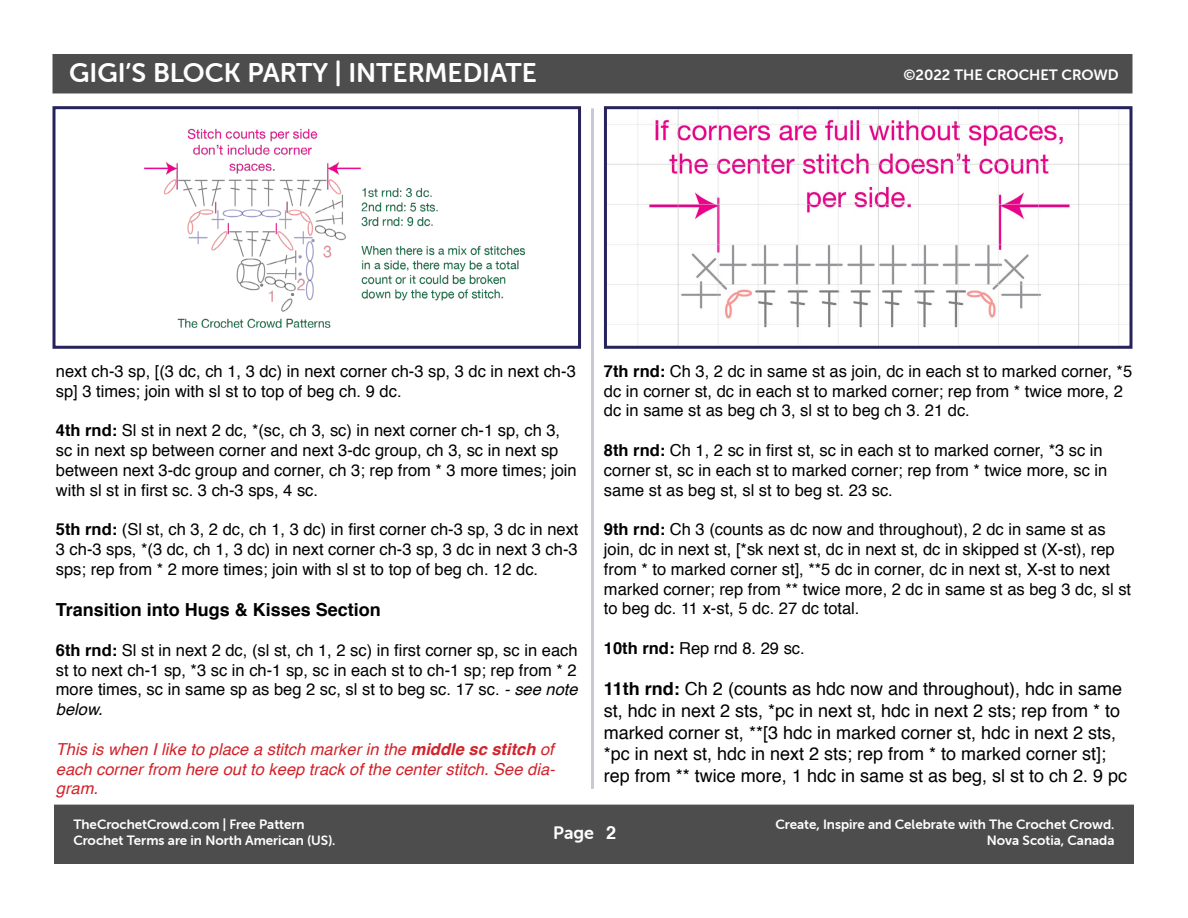
<style>
.page{position:relative;width:1188px;height:918px;background:#fff}
.page>*{position:absolute;margin:0;border:0;box-sizing:border-box;transform-origin:0 0}
.t1{font:27px "Museo Sans Rounded 700";color:#fff}
.t2{font:18px/21.6px "Helvetica";color:#000}
.t3{font:700 18px "Helvetica";color:#000}
.t4{font:18px "Museo Sans Rounded 700";color:#fff}
.t5{font:16.5px/19.8px "Helvetica";color:#000}
.t6{font:italic 16.5px/19.8px "Helvetica";color:#d2232a;text-align:justify}
.t7{font:15px "Museo Sans Rounded 700";color:#fff}
.t8{font:13.5px/16.2px "Museo Sans Rounded 700";color:#fff;text-align:right}
.s1{font-weight:700}
.s2{font-style:italic}
.s3{font-family:"Helvetica";font-weight:700}
</style>
<div class="page">
<div style="left:53px;top:55px;width:1079px;height:38px;background:#4d4d4d"></div>
<img style="left:608px;top:110px;width:520px;height:235px">
<div style="left:604px;top:106px;width:528px;height:243px;border:3px solid #26225b"></div>
<hr style="left:591px;top:108px;width:3px;height:681px;background:#25225a">
<div style="left:55px;top:805px;width:1078px;height:58px;background:#4d4d4d"></div>
<img style="left:144px;top:128px;width:382px;height:200px">
<div style="left:52px;top:106px;width:529px;height:243px;border:3px solid #26225b"></div>
<h1 class="t1" style="left:69px;top:57px;width:469px">GIGI’S BLOCK PARTY | INTERMEDIATE</h1>
<p class="t7" style="left:903px;top:66px;width:217px">©2022 THE CROCHET CROWD</p>
<p class="t5" style="left:56px;top:362px;width:521px">next ch-3 sp, [(3 dc, ch 1, 3 dc) in next corner ch-3 sp, 3 dc in next ch-3 sp] 3 times; join with sl st to top of beg ch. 9 dc.</p>
<p class="t5" style="left:56px;top:421px;width:522px"><span class="s1">4th rnd:</span> Sl st in next 2 dc, *(sc, ch 3, sc) in next corner ch-1 sp, ch 3, sc in next sp between corner and next 3-dc group, ch 3, sc in next sp between next 3-dc group and corner, ch 3; rep from * 3 more times; join with sl st in first sc. 3 ch-3 sps, 4 sc.</p>
<p class="t5" style="left:56px;top:520px;width:524px;text-align:justify"><span class="s1">5th rnd:</span> (Sl st, ch 3, 2 dc, ch 1, 3 dc) in first corner ch-3 sp, 3 dc in next 3 ch-3 sps, *(3 dc, ch 1, 3 dc) in next corner ch-3 sp, 3 dc in next 3 ch-3 sps; rep from * 2 more times; join with sl st to top of beg ch. 12 dc.</p>
<p class="t3" style="left:56px;top:595px;width:327px">Transition into Hugs &amp; Kisses Section</p>
<p class="t5" style="left:56px;top:641px;width:523px;text-align:justify"><span class="s1">6th rnd:</span> Sl st in next 2 dc, (sl st, ch 1, 2 sc) in first corner sp, sc in each st to next ch-1 sp, *3 sc in ch-1 sp, sc in each st to ch-1 sp; rep from * 2 more times, sc in same sp as beg 2 sc, sl st to beg sc. 17 sc. <span class="s2">- see note below.</span></p>
<p class="t6" style="left:56px;top:740px;width:501px">This is when I like to place a stitch marker in the <span class="s1">middle sc stitch</span> of each corner from here out to keep track of the center stitch. See dia&shy;gram.</p>
<p class="t5" style="left:604px;top:362px;width:530px"><span class="s1">7th rnd:</span> Ch 3, 2 dc in same st as join, dc in each st to marked corner, *5 dc in corner st, dc in each st to marked corner; rep from * twice more, 2 dc in same st as beg ch 3, sl st to beg ch 3. 21 dc.</p>
<p class="t5" style="left:604px;top:441px;width:505px"><span class="s1">8th rnd:</span> Ch 1, 2 sc in first st, sc in each st to marked corner, *3 sc in corner st, sc in each st to marked corner; rep from * twice more, sc in same st as beg st, sl st to beg st. 23 sc.</p>
<p class="t5" style="left:604px;top:520px;width:529px"><span class="s1">9th rnd:</span> Ch 3 (counts as dc now and throughout), 2 dc in same st as join, dc in next st, [*sk next st, dc in next st, dc in skipped st (X-st), rep from * to marked corner st], **5 dc in corner, dc in next st, X-st to next marked corner; rep from ** twice more, 2 dc in same st as beg 3 dc, sl st to beg dc. 11 x-st, 5 dc. 27 dc total.</p>
<p class="t5" style="left:604px;top:639px;width:202px"><span class="s1">10th rnd:</span> Rep rnd 8. 29 sc.</p>
<p class="t2" style="left:604px;top:679px;width:525px"><span class="s1">11th rnd:</span> Ch 2 (counts as hdc now and throughout), hdc in same st, hdc in next 2 sts, *pc in next st, hdc in next 2 sts; rep from * to marked corner st, **[3 hdc in marked corner st, hdc in next 2 sts, *pc in next st, hdc in next 2 sts; rep from * to marked corner st]; rep from ** twice more, 1 hdc in same st as beg, sl st to ch 2. 9 pc</p>
<p class="t8" style="left:73px;top:816px;width:264px;text-align:left">TheCrochetCrowd.com | Free Pattern<br>Crochet Terms are in North American (US).</p>
<p class="t4" style="left:553px;top:823px;width:65px">Page <span class="s3">2</span></p>
<p class="t8" style="left:776px;top:816px;width:340px">Create, Inspire and Celebrate with The Crochet Crowd.<br>Nova Scotia, Canada</p>
</div>
